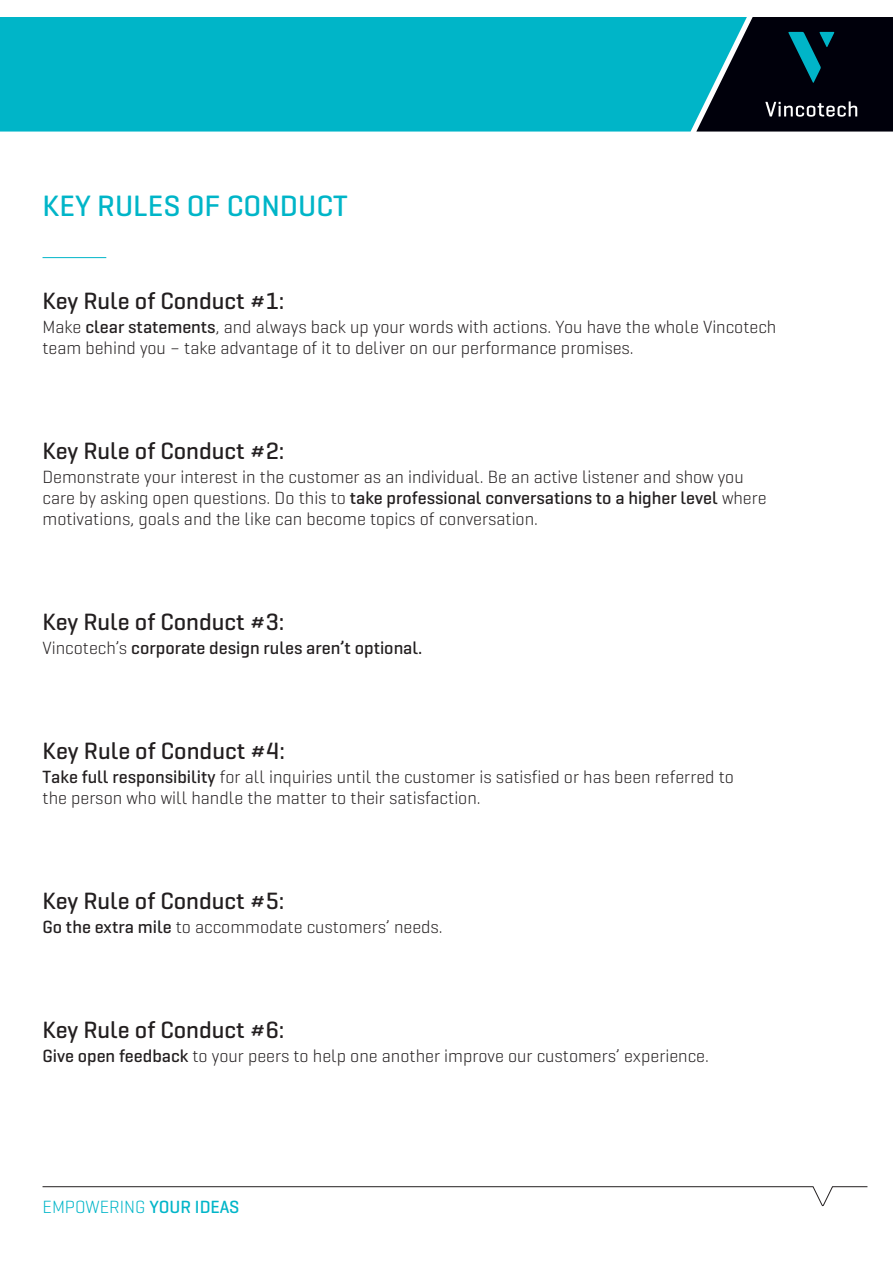
<style>
.page{position:relative;width:893px;height:1263px;background:#fff}
.page>*{position:absolute;margin:0;border:0;box-sizing:border-box;transform-origin:0 0}
.t1{font:500 30px "Geogrotesque V";color:#00b5c8}
.t2{font:500 24px "Geogrotesque V";color:#231f20}
.t3{font:300 18px/21px "Geogrotesque V";color:#231f20}
.t4{font:500 18px "Geogrotesque V";color:#231f20}
.t5{font:300 18px "Geogrotesque V";color:#00b5c8}
.s1{font-weight:500}
.s2{font-weight:300}
</style>
<div class="page">
<svg style="left:747px;top:17px;width:146px;height:115px;background:#08101b"></svg>
<div style="left:0;top:17px;width:747px;height:115px;background:#00b5c8"></div>
<svg style="left:42px;top:1186px;width:826px;height:21px"></svg>
<hr style="left:43px;top:257px;width:63px;height:1px;background:#00b5c8">
<p class="t1" style="left:43px;top:187px;width:307px">KEY RULES OF CONDUCT</p>
<p class="t2" style="left:43px;top:286px;width:243px">Key Rule of Conduct #1:</p>
<p class="t3" style="left:43px;top:316px;width:735px">Make <span class="s1">clear statements</span>, and always back up your words with actions. You have the whole Vincotech team behind you – take advantage of it to deliver on our performance promises.</p>
<p class="t2" style="left:43px;top:436px;width:243px">Key Rule of Conduct #2:</p>
<p class="t3" style="left:43px;top:466px;width:726px">Demonstrate your interest in the customer as an individual. Be an active listener and show you care by asking open questions. Do this to <span class="s1">take professional conversations to a higher level</span> where motivations, goals and the like can become topics of conversation.</p>
<p class="t2" style="left:43px;top:607px;width:243px">Key Rule of Conduct #3:</p>
<p class="t4" style="left:43px;top:637px;width:381px"><span class="s2">Vincotech’s</span> corporate design rules aren’t optional.</p>
<p class="t2" style="left:43px;top:736px;width:244px">Key Rule of Conduct #4:</p>
<p class="t3" style="left:43px;top:765px;width:693px"><span class="s1">Take full responsibility</span> for all inquiries until the customer is satisfied or has been referred to the person who will handle the matter to their satisfaction.</p>
<p class="t2" style="left:43px;top:886px;width:243px">Key Rule of Conduct #5:</p>
<p class="t3" style="left:43px;top:916px;width:402px"><span class="s1">Go the extra mile</span> to accommodate customers’ needs.</p>
<p class="t2" style="left:43px;top:1015px;width:243px">Key Rule of Conduct #6:</p>
<p class="t3" style="left:43px;top:1045px;width:668px"><span class="s1">Give open feedback</span> to your peers to help one another improve our customers’ experience.</p>
<p class="t5" style="left:43px;top:1195px;width:198px">EMPOWERING <span class="s1">YOUR IDEAS</span></p>
</div>
